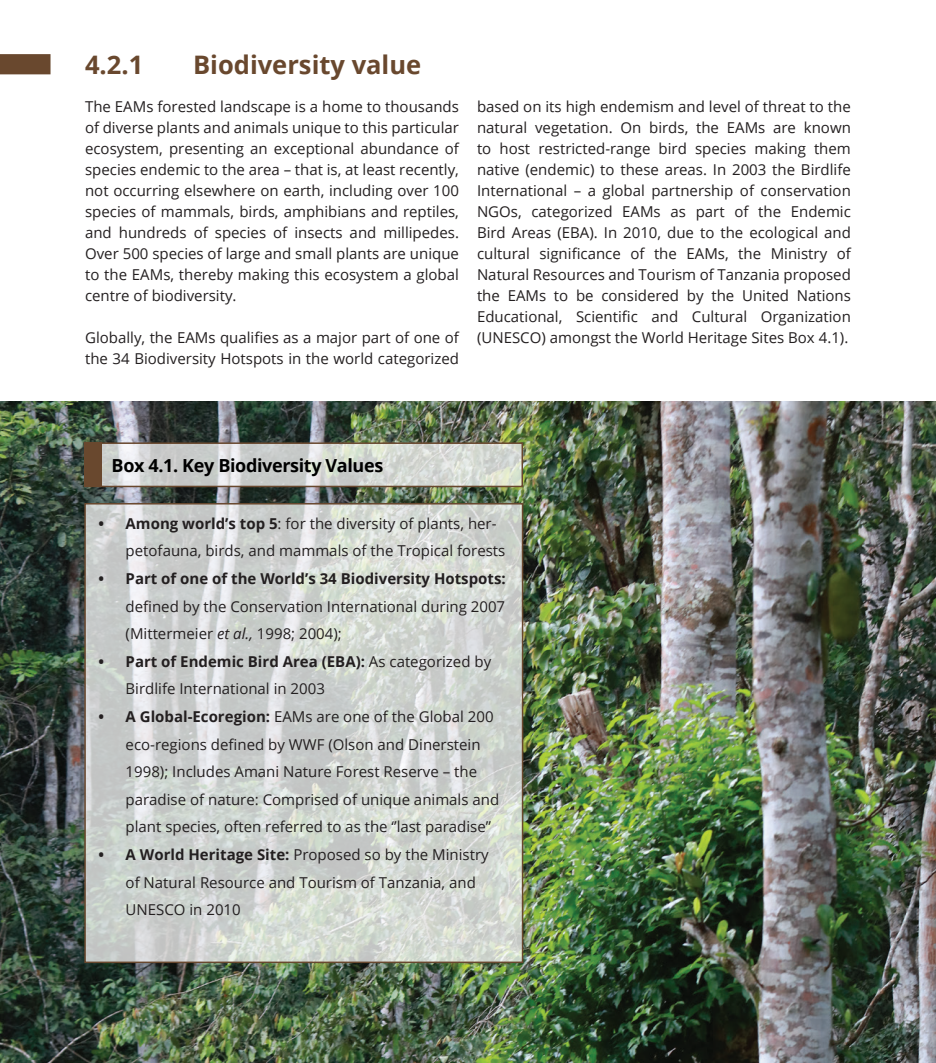
<style>
.page{position:relative;width:936px;height:1063px;background:#fff}
.page>*{position:absolute;margin:0;border:0;box-sizing:border-box;transform-origin:0 0}
.t1{font:700 25.5px "Open Sans";color:#69482e}
.t2{font:700 18px "Open Sans";letter-spacing:-.02em;color:#000}
.t3{font:15px/21px "Open Sans";color:#231f20}
.t4{font:700 15px "Open Sans";color:#231f20}
.s1{font-weight:700}
.s2{font-style:italic}
</style>
<div class="page">
<img style="left:0;top:402px;width:935px;height:661px">
<svg style="left:0;top:54px;width:50px;height:20px"></svg>
<svg style="left:87px;top:506px;width:433px;height:454px;background:#d1d5d2"></svg>
<div style="left:84px;top:503px;width:439px;height:460px;border:2px solid #69482e"></div>
<svg style="left:102px;top:445px;width:418px;height:39px;background:#d3d6d3"></svg>
<div style="left:85px;top:442px;width:438px;height:45px;border:2px solid #69482e"></div>
<div style="left:85px;top:442px;width:17px;height:45px;background:#69482e"></div>
<h1 class="t1" style="left:85px;top:46px;width:60px">4.2.1</h1>
<h1 class="t1" style="left:193px;top:46px;width:229px">Biodiversity value</h1>
<p class="t3" style="left:85px;top:95px;width:375px;text-align:justify">The EAMs forested landscape is a home to thousands of diverse plants and animals unique to this particular ecosystem, presenting an exceptional abundance of species endemic to the area – that is, at least recently, not occurring elsewhere on earth, including over 100 species of mammals, birds, amphibians and reptiles, and hundreds of species of insects and millipedes.<br>Over 500 species of large and small plants are unique to the EAMs, thereby making this ecosystem a global centre of biodiversity.</p>
<p class="t3" style="left:85px;top:326px;width:375px">Globally, the EAMs qualifies as a major part of one of the 34 Biodiversity Hotspots in the world categorized</p>
<p class="t3" style="left:477px;top:95px;width:375px;text-align:justify">based on its high endemism and level of threat to the natural vegetation. On birds, the EAMs are known to host restricted-range bird species making them native (endemic) to these areas. In 2003 the Birdlife International – a global partnership of conservation NGOs, categorized EAMs as part of the Endemic Bird Areas (EBA). In 2010, due to the ecological and cultural significance of the EAMs, the Ministry of Natural Resources and Tourism of Tanzania proposed the EAMs to be considered by the United Nations Educational, Scientific and Cultural Organization (UNESCO) amongst the World Heritage Sites Box 4.1).</p>
<p class="t2" style="left:112px;top:452px;width:273px">Box 4.1. Key Biodiversity Values</p>
<p class="t3" style="left:126px;top:509px;width:381px;line-height:27.6px;text-indent:-27px"><span class="s1">• Among world’s top 5</span>: for the diversity of plants, her&shy;petofauna, birds, and mammals of the Tropical forests</p>
<p class="t4" style="left:99px;top:568px;width:408px">• Part of one of the World’s 34 Biodiversity Hotspots:</p>
<p class="t3" style="left:126px;top:592px;width:381px;line-height:27.6px">defined by the Conservation International during 2007 (Mittermeier <span class="s2">et al.,</span> 1998; 2004);</p>
<p class="t3" style="left:126px;top:647px;width:367px;line-height:27.6px;text-indent:-27px"><span class="s1">• Part of Endemic Bird Area (EBA):</span> As categorized by<br>Birdlife International in 2003</p>
<p class="t3" style="left:126px;top:702px;width:375px;line-height:27.6px;text-indent:-27px"><span class="s1">• A Global-Ecoregion:</span> EAMs are one of the Global 200 eco-regions defined by WWF (Olson and Dinerstein 1998); Includes Amani Nature Forest Reserve – the paradise of nature: Comprised of unique animals and plant species, often referred to as the ‘’last paradise”</p>
<p class="t3" style="left:126px;top:840px;width:364px;line-height:27.6px;text-indent:-27px"><span class="s1">• A World Heritage Site:</span> Proposed so by the Ministry of Natural Resource and Tourism of Tanzania, and<br>UNESCO in 2010</p>
</div>
